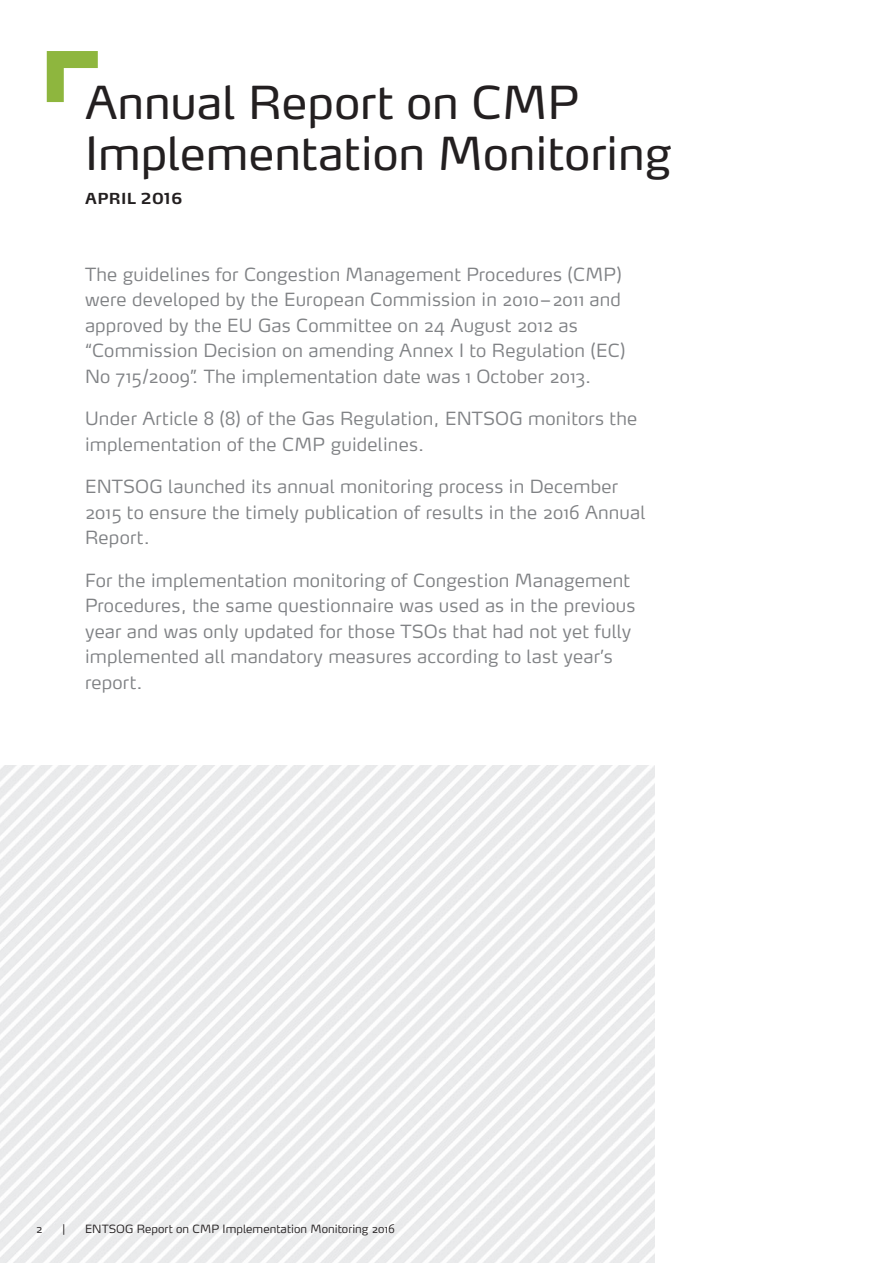
<style>
.page{position:relative;width:893px;height:1263px;background:#fff}
.page>*{position:absolute;margin:0;border:0;box-sizing:border-box;transform-origin:0 0}
.t1{font:45px/51px "Max Pro";color:#231f20}
.t2{font:300 18px/25.5px "Max Pro";letter-spacing:.01em;color:#808285}
.t3{font:700 15px "Max Pro";letter-spacing:.025em;color:#231f20}
.t4{font:300 11.25px "Max Pro";letter-spacing:.005em;color:#231f20}
</style>
<div class="page">
<svg style="left:47px;top:51px;width:51px;height:51px"></svg>
<img style="left:0;top:765px;width:655px;height:498px">
<h1 class="t1" style="left:85px;top:77px;width:588px">Annual Report on CMP<br>Implementation Monitoring</h1>
<p class="t3" style="left:85px;top:189px;width:99px">APRIL 2016</p>
<p class="t2" style="left:85px;top:261px;width:542px">The guidelines for Congestion Management Procedures (CMP) were developed by the European Commission in 2010–2011 and approved by the EU Gas Committee on 24 August 2012 as “Commission Decision on amending Annex I to Regulation (EC)<br>No 715/2009”. The implementation date was 1 October 2013.</p>
<p class="t2" style="left:85px;top:406px;width:554px">Under Article 8 (8) of the Gas Regulation, ENTSOG monitors the implementation of the CMP guidelines.</p>
<p class="t2" style="left:85px;top:474px;width:562px">ENTSOG launched its annual monitoring process in December<br>2015 to ensure the timely publication of results in the 2016 Annual<br>Report.</p>
<p class="t2" style="left:85px;top:567px;width:552px">For the implementation monitoring of Congestion Management Procedures, the same questionnaire was used as in the previous year and was only updated for those TSOs that had not yet fully implemented all mandatory measures according to last year’s report.</p>
<p class="t4" style="left:36px;top:1222px;width:8px">2</p>
<p class="t4" style="left:62px;top:1222px;width:4px">|</p>
<p class="t4" style="left:85px;top:1222px;width:311px">ENTSOG Report on CMP Implementation Monitoring 2016</p>
</div>
